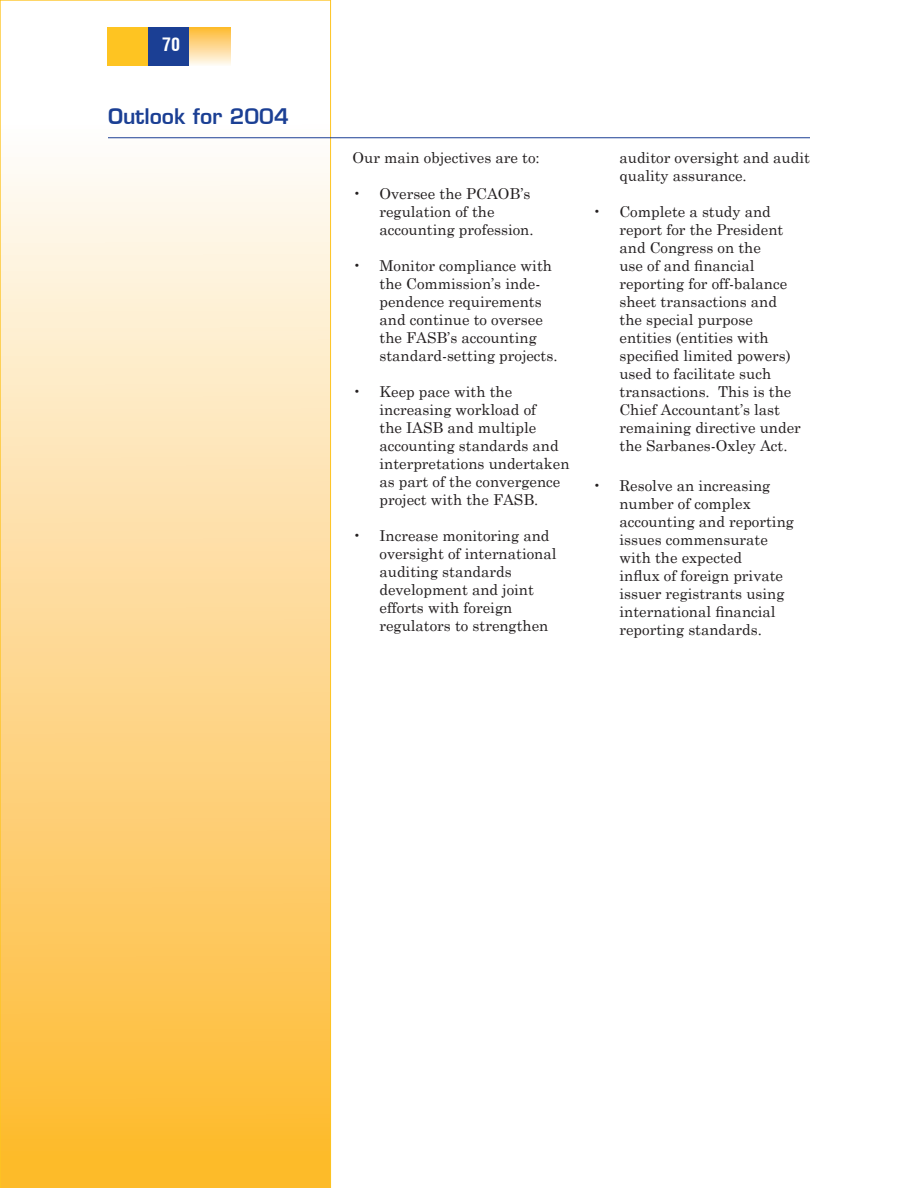
<style>
.page{position:relative;width:918px;height:1188px;background:#fff}
.page>*{position:absolute;margin:0;border:0;box-sizing:border-box;transform-origin:0 0}
.t1{font:700 21px "Euromode";color:#1b3f94}
.t2{font:700 condensed 18px "Switzerland";color:#fff}
.t3{font:15px/18px "Century Schoolbook";color:#231f20}
</style>
<div class="page">
<svg style="left:0;top:0;width:331px;height:1188px;background:#fedc9c"></svg>
<div style="left:107px;top:27px;width:41px;height:39px;background:#fec422"></div>
<div style="left:148px;top:27px;width:41px;height:39px;background:#1b3f94"></div>
<div style="left:189px;top:27px;width:42px;height:39px;background:linear-gradient(to bottom,#feb930,#fef9f4)"></div>
<hr style="left:108px;top:137px;width:702px;height:1px;background:#1b3f94">
<p class="t2" style="left:162px;top:34px;width:19px">70</p>
<h1 class="t1" style="left:108px;top:103px;width:182px">Outlook for 2004</h1>
<p class="t3" style="left:352px;top:147px;width:189px">Our main objectives are to:</p>
<p class="t3" style="left:380px;top:183px;width:156px;text-indent:-27px">• Oversee the PCAOB’s regulation of the accounting profession.</p>
<p class="t3" style="left:380px;top:255px;width:180px;text-indent:-27px">• Monitor compliance with the Commission’s inde&shy;pendence requirements and continue to oversee the FASB’s accounting standard-setting projects.</p>
<p class="t3" style="left:380px;top:381px;width:192px;text-indent:-27px">• Keep pace with the increasing workload of<br>the IASB and multiple accounting standards and interpretations undertaken as part of the convergence project with the FASB.</p>
<p class="t3" style="left:380px;top:525px;width:178px;text-indent:-27px">• Increase monitoring and oversight of international auditing standards development and joint efforts with foreign regulators to strengthen</p>
<p class="t3" style="left:620px;top:147px;width:192px">auditor oversight and audit quality assurance.</p>
<p class="t3" style="left:620px;top:201px;width:183px;text-indent:-27px">• Complete a study and report for the President and Congress on the<br>use of and financial reporting for off-balance sheet transactions and the special purpose entities (entities with specified limited powers) used to facilitate such transactions. This is the<br>Chief Accountant’s last remaining directive under the Sarbanes-Oxley Act.</p>
<p class="t3" style="left:620px;top:475px;width:176px;text-indent:-27px">• Resolve an increasing number of complex accounting and reporting issues commensurate with the expected<br>influx of foreign private issuer registrants using international financial reporting standards.</p>
</div>
